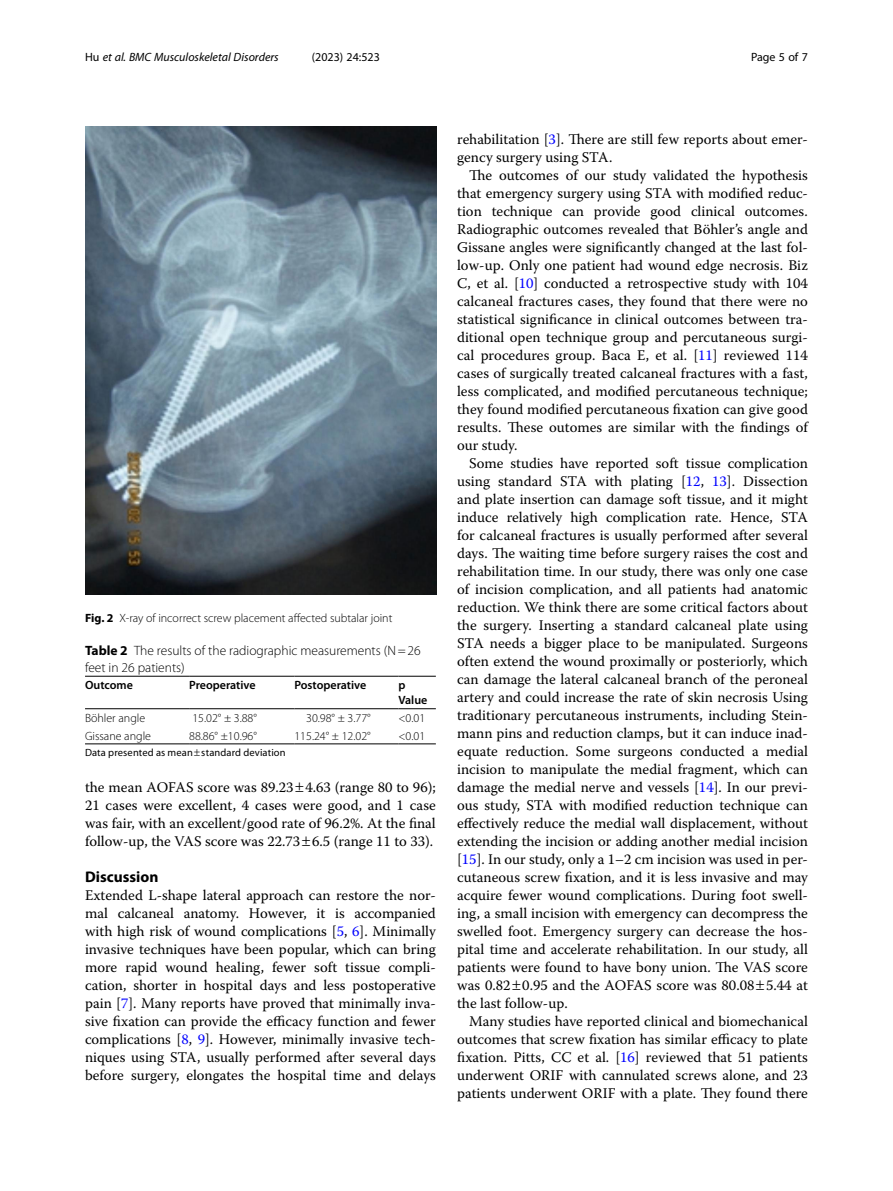
<style>
.page{position:relative;width:893px;height:1191px;background:#fff}
.page>*{position:absolute;margin:0;border:0;box-sizing:border-box;transform-origin:0 0}
.Head_1{font:700 15.45px "Myriad Pro";color:#000}
.Body_Text_Indent{font:14.7px/18px "Warnock Pro";color:#000;text-align:justify}
.Body_Text{font:14.7px/18px "Warnock Pro";color:#000;text-align:justify}
.Table_Caption{font:300 13.5px/16.5px "Myriad Pro";color:#000}
.Figure_Caption{font:300 12px "Myriad Pro";color:#000}
.Table_Head{font:600 12px/15px "Myriad Pro";color:#000}
.t1{font:italic 12px "Myriad Pro";color:#000}
.Table_Body{font:300 12px "Myriad Pro";color:#000}
.Table_Body_Tab2___2{font:300 12px "Myriad Pro";color:#000}
.Table_Body_Tab2___1{font:300 12px "Myriad Pro";color:#000}
.t2{font:12px "Myriad Pro";color:#000}
.Table_Footnote{font:10.5px "Myriad Pro";letter-spacing:.01em;color:#000}
.s1{font-style:normal}
.s2{font-weight:700}
.s3{color:#00f}
</style>
<div class="page">
<hr style="left:85px;top:708px;width:104px;height:1px;background:#000">
<hr style="left:189px;top:676px;width:105px;height:1px;background:#000">
<hr style="left:189px;top:708px;width:105px;height:1px;background:#000">
<hr style="left:294px;top:676px;width:104px;height:1px;background:#000">
<hr style="left:294px;top:708px;width:104px;height:1px;background:#000">
<hr style="left:398px;top:676px;width:38px;height:1px;background:#000">
<hr style="left:398px;top:708px;width:38px;height:1px;background:#000">
<hr style="left:189px;top:743px;width:105px;height:1px;background:#000">
<hr style="left:294px;top:743px;width:104px;height:1px;background:#000">
<hr style="left:398px;top:743px;width:38px;height:1px;background:#000">
<hr style="left:85px;top:743px;width:104px;height:1px;background:#000">
<hr style="left:85px;top:676px;width:104px;height:1px;background:#000">
<img style="left:85px;top:126px;width:351px;height:468px">
<p class="t1" style="left:85px;top:50px;width:195px"><span class="s1">Hu</span> et al. BMC Musculoskeletal Disorders</p>
<p class="t2" style="left:312px;top:50px;width:70px">(2023) 24:523</p>
<p class="t2" style="left:751px;top:50px;width:58px">Page 5 of 7</p>
<p class="Figure_Caption" style="left:85px;top:611px;width:309px"><span class="s2">Fig. 2</span> X-ray of incorrect screw placement affected subtalar joint</p>
<p class="Table_Caption" style="left:85px;top:643px;width:337px"><span class="s2">Table 2</span> The results of the radiographic measurements (N=26 feet in 26 patients)</p>
<p class="Table_Head" style="left:85px;top:677px;width:49px">Outcome</p>
<p class="Table_Head" style="left:189px;top:677px;width:68px">Preoperative</p>
<p class="Table_Head" style="left:294px;top:677px;width:73px">Postoperative</p>
<p class="Table_Head" style="left:398px;top:677px;width:30px">p<br>Value</p>
<p class="Table_Body" style="left:85px;top:711px;width:62px">Böhler angle</p>
<p class="Table_Body_Tab2___1" style="left:192px;top:711px;width:66px">15.02° ± 3.88°</p>
<p class="Table_Body_Tab2___2" style="left:306px;top:711px;width:66px">30.98° ± 3.77°</p>
<p class="Table_Body" style="left:398px;top:711px;width:28px">&lt;0.01</p>
<p class="Table_Body" style="left:85px;top:729px;width:68px">Gissane angle</p>
<p class="Table_Body_Tab2___1" style="left:189px;top:729px;width:69px">88.86° ±10.96°</p>
<p class="Table_Body_Tab2___2" style="left:294px;top:729px;width:78px">115.24° ± 12.02°</p>
<p class="Table_Body" style="left:398px;top:729px;width:28px">&lt;0.01</p>
<p class="Table_Footnote" style="left:85px;top:746px;width:202px">Data presented as mean standard deviation</p>
<p class="Body_Text_Indent" style="left:85px;top:778px;width:352px">the mean AOFAS score was 89.23 4.63 (range 80 to 96); 21 cases were excellent, 4 cases were good, and 1 case was fair, with an excellent/good rate of 96.2%. At the final follow-up, the VAS score was 22.73 6.5 (range 11 to 33).</p>
<p class="Head_1" style="left:85px;top:867px;width:75px">Discussion</p>
<p class="Body_Text" style="left:85px;top:886px;width:352px">Extended L-shape lateral approach can restore the nor&shy;mal calcaneal anatomy. However, it is accompanied with high risk of wound complications [<span class="s3">5</span>, <span class="s3">6</span>]. Minimally invasive techniques have been popular, which can bring more rapid wound healing, fewer soft tissue compli&shy;cation, shorter in hospital days and less postoperative pain [<span class="s3">7</span>]. Many reports have proved that minimally inva&shy;sive fixation can provide the efficacy function and fewer complications [<span class="s3">8</span>, <span class="s3">9</span>]. However, minimally invasive tech&shy;niques using STA, usually performed after several days before surgery, elongates the hospital time and delays</p>
<p class="Body_Text" style="left:457px;top:130px;width:352px">rehabilitation [<span class="s3">3</span>]. There are still few reports about emer&shy;gency surgery using STA.</p>
<p class="Body_Text_Indent" style="left:457px;top:166px;width:352px;text-indent:12px">The outcomes of our study validated the hypothesis that emergency surgery using STA with modified reduc&shy;tion technique can provide good clinical outcomes.<br>Radiographic outcomes revealed that Böhler’s angle and Gissane angles were significantly changed at the last fol&shy;low-up. Only one patient had wound edge necrosis. Biz C, et al. [<span class="s3">10</span>] conducted a retrospective study with 104 calcaneal fractures cases, they found that there were no statistical significance in clinical outcomes between tra&shy;ditional open technique group and percutaneous surgi&shy;cal procedures group. Baca E, et al. [<span class="s3">11</span>] reviewed 114 cases of surgically treated calcaneal fractures with a fast, less complicated, and modified percutaneous technique; they found modified percutaneous fixation can give good results. These outomes are similar with the findings of our study.</p>
<p class="Body_Text_Indent" style="left:457px;top:454px;width:352px;text-indent:12px">Some studies have reported soft tissue complication using standard STA with plating [<span class="s3">12</span>, <span class="s3">13</span>]. Dissection and plate insertion can damage soft tissue, and it might induce relatively high complication rate. Hence, STA for calcaneal fractures is usually performed after several days. The waiting time before surgery raises the cost and rehabilitation time. In our study, there was only one case of incision complication, and all patients had anatomic reduction. We think there are some critical factors about the surgery. Inserting a standard calcaneal plate using STA needs a bigger place to be manipulated. Surgeons often extend the wound proximally or posteriorly, which can damage the lateral calcaneal branch of the peroneal artery and could increase the rate of skin necrosis Using traditionary percutaneous instruments, including Stein&shy;mann pins and reduction clamps, but it can induce inad&shy;equate reduction. Some surgeons conducted a medial incision to manipulate the medial fragment, which can damage the medial nerve and vessels [<span class="s3">14</span>]. In our previ&shy;ous study, STA with modified reduction technique can effectively reduce the medial wall displacement, without extending the incision or adding another medial incision [<span class="s3">15</span>]. In our study, only a 1–2 cm incision was used in per&shy;cutaneous screw fixation, and it is less invasive and may acquire fewer wound complications. During foot swell&shy;ing, a small incision with emergency can decompress the swelled foot. Emergency surgery can decrease the hos&shy;pital time and accelerate rehabilitation. In our study, all patients were found to have bony union. The VAS score was 0.82 0.95 and the AOFAS score was 80.08 5.44 at the last follow-up.</p>
<p class="Body_Text_Indent" style="left:457px;top:1012px;width:352px;text-indent:12px">Many studies have reported clinical and biomechanical outcomes that screw fixation has similar efficacy to plate fixation. Pitts, CC et al. [<span class="s3">16</span>] reviewed that 51 patients underwent ORIF with cannulated screws alone, and 23 patients underwent ORIF with a plate. They found there</p>
</div>
